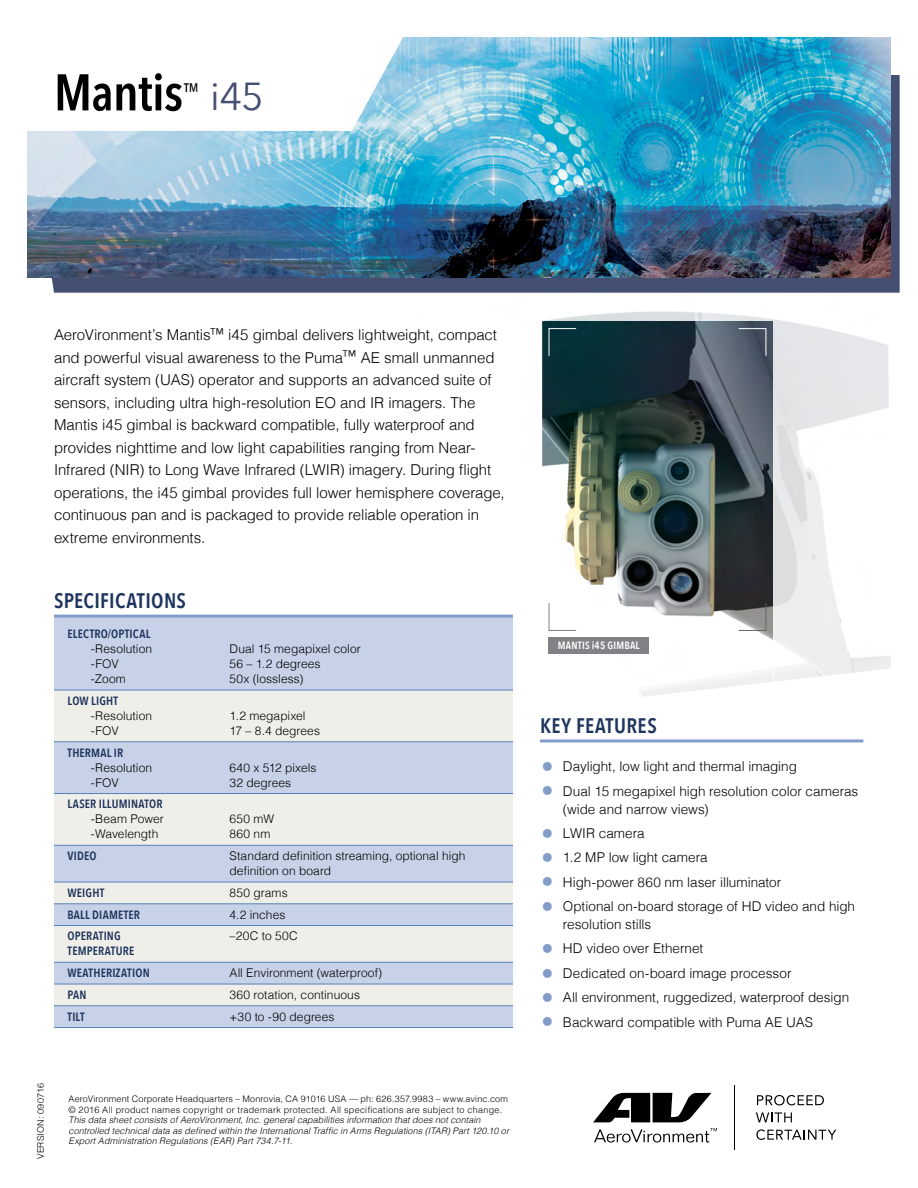
<style>
.page{position:relative;width:918px;height:1188px;background:#fff}
.page>*{position:absolute;margin:0;border:0;box-sizing:border-box;transform-origin:0 0}
.t1{font:600 51px "Avenir Next Condensed";letter-spacing:-.01em;color:#000}
.t2{font:39px "Avenir Next";color:#454f72}
.t3{font:600 21px "Avenir Next Condensed";letter-spacing:.015em;color:#1e355e}
.t4{font:300 15px/22.5px "Helvetica";letter-spacing:-.005em;color:#000}
.t5{font:300 13.5px/18px "Helvetica";color:#000}
.t6{font:300 12px/15px "Helvetica";letter-spacing:.005em;color:#000}
.t7{font:600 12px/21.8px "Avenir Next Condensed";letter-spacing:.015em;color:#1e355e}
.t8{font:600 10.5px "Avenir Next Condensed";letter-spacing:.025em;color:#fff}
.t9{font:italic 300 9px/10.5px "Helvetica";letter-spacing:.01em;color:#000}
.t10{font:300 9px/10.5px "Helvetica";letter-spacing:.025em;color:#000}
.s1{font-weight:400;font-size:40.5px;color:#829dca}
</style>
<div class="page">
<div style="left:54px;top:618px;width:459px;height:410px;background:#f0eee8"></div>
<div style="left:54px;top:742px;width:459px;height:52px;background:#c7d1e7"></div>
<div style="left:54px;top:617px;width:459px;height:73px;background:#c7d1e7"></div>
<div style="left:54px;top:845px;width:459px;height:37px;background:#c7d1e7"></div>
<div style="left:54px;top:904px;width:459px;height:22px;background:#c7d1e7"></div>
<div style="left:54px;top:963px;width:459px;height:21px;background:#c7d1e7"></div>
<div style="left:54px;top:1006px;width:459px;height:22px;background:#c7d1e7"></div>
<hr style="left:54px;top:615px;width:459px;height:3px;background:#829dca">
<hr style="left:540px;top:739px;width:323px;height:3px;background:#829dca">
<hr style="left:54px;top:690px;width:459px;height:1px;background:#5582ba">
<hr style="left:54px;top:742px;width:459px;height:1px;background:#5582ba">
<hr style="left:54px;top:793px;width:459px;height:1px;background:#5582ba">
<hr style="left:54px;top:845px;width:459px;height:1px;background:#5582ba">
<hr style="left:54px;top:882px;width:459px;height:1px;background:#5582ba">
<hr style="left:54px;top:904px;width:459px;height:1px;background:#5582ba">
<hr style="left:54px;top:925px;width:459px;height:1px;background:#5582ba">
<hr style="left:54px;top:962px;width:459px;height:1px;background:#5582ba">
<hr style="left:54px;top:984px;width:459px;height:1px;background:#5582ba">
<hr style="left:54px;top:1006px;width:459px;height:1px;background:#5582ba">
<hr style="left:54px;top:1027px;width:459px;height:1px;background:#5582ba">
<img style="left:378px;top:321px;width:395px;height:370px">
<div style="left:613px;top:640px;width:160px;height:71px;background:#fff"></div>
<svg style="left:773px;top:319px;width:118px;height:363px"></svg>
<svg style="left:548px;top:328px;width:29px;height:29px"></svg>
<svg style="left:548px;top:602px;width:29px;height:29px"></svg>
<svg style="left:738px;top:328px;width:29px;height:29px"></svg>
<svg style="left:738px;top:603px;width:29px;height:28px"></svg>
<svg style="left:544px;top:311px;width:229px;height:10px"></svg>
<svg style="left:378px;top:321px;width:164px;height:151px"></svg>
<div style="left:549px;top:637px;width:100px;height:17px;background:#808285"></div>
<div style="left:51px;top:75px;width:849px;height:218px;background:#454f72"></div>
<img style="left:27px;top:38px;width:864px;height:240px">
<svg style="left:27px;top:37px;width:385px;height:94px"></svg>
<svg style="left:593px;top:1093px;width:118px;height:29px"></svg>
<svg style="left:757px;top:1095px;width:67px;height:10px"></svg>
<svg style="left:756px;top:1112px;width:36px;height:10px"></svg>
<svg style="left:756px;top:1129px;width:80px;height:11px"></svg>
<svg style="left:594px;top:1128px;width:123px;height:15px"></svg>
<hr style="left:735px;top:1085px;width:1px;height:65px;background:#000">
<h1 class="t1" style="left:54px;top:61px;width:131px">Mantis</h1>
<h2 class="t2" style="left:183px;top:74px;width:82px"><sup>™</sup> i45</h2>
<p class="t4" style="left:54px;top:323px;width:452px">AeroVironment’s Mantis™ i45 gimbal delivers lightweight, compact and powerful visual awareness to the Puma™ AE small unmanned aircraft system (UAS) operator and supports an advanced suite of sensors, including ultra high-resolution EO and IR imagers. The Mantis i45 gimbal is backward compatible, fully waterproof and provides nighttime and low light capabilities ranging from Near-Infrared (NIR) to Long Wave Infrared (LWIR) imagery. During flight operations, the i45 gimbal provides full lower hemisphere coverage, continuous pan and is packaged to provide reliable operation in extreme environments.</p>
<h3 class="t3" style="left:54px;top:588px;width:134px">SPECIFICATIONS</h3>
<p class="t7" style="left:68px;top:623px;width:84px">ELECTRO/OPTICAL</p>
<p class="t6" style="left:91px;top:641px;width:63px">-Resolution</p>
<p class="t6" style="left:230px;top:641px;width:133px">Dual 15 megapixel color</p>
<p class="t6" style="left:91px;top:656px;width:30px">-FOV</p>
<p class="t6" style="left:230px;top:656px;width:93px">56 – 1.2 degrees</p>
<p class="t6" style="left:91px;top:671px;width:37px">-Zoom</p>
<p class="t6" style="left:230px;top:671px;width:75px">50x (lossless)</p>
<p class="t7" style="left:68px;top:690px;width:52px">LOW LIGHT</p>
<p class="t6" style="left:91px;top:708px;width:63px">-Resolution</p>
<p class="t6" style="left:230px;top:708px;width:78px">1.2 megapixel</p>
<p class="t6" style="left:91px;top:723px;width:30px">-FOV</p>
<p class="t6" style="left:230px;top:723px;width:92px">17 – 8.4 degrees</p>
<p class="t7" style="left:68px;top:741px;width:57px">THERMAL IR</p>
<p class="t6" style="left:91px;top:759px;width:63px">-Resolution</p>
<p class="t6" style="left:230px;top:759px;width:89px">640 x 512 pixels</p>
<p class="t6" style="left:91px;top:774px;width:30px">-FOV</p>
<p class="t6" style="left:230px;top:774px;width:63px">32 degrees</p>
<p class="t7" style="left:68px;top:793px;width:97px">LASER ILLUMINATOR</p>
<p class="t6" style="left:91px;top:811px;width:75px">-Beam Power</p>
<p class="t6" style="left:230px;top:811px;width:46px">650 mW</p>
<p class="t6" style="left:91px;top:826px;width:69px">-Wavelength</p>
<p class="t6" style="left:230px;top:826px;width:42px">860 nm</p>
<p class="t7" style="left:68px;top:845px;width:31px">VIDEO</p>
<p class="t6" style="left:230px;top:848px;width:237px">Standard definition streaming, optional high definition on board</p>
<p class="t7" style="left:68px;top:882px;width:38px">WEIGHT</p>
<p class="t6" style="left:230px;top:885px;width:60px">850 grams</p>
<p class="t7" style="left:68px;top:903px;width:74px">BALL DIAMETER</p>
<p class="t6" style="left:230px;top:906px;width:58px">4.2 inches</p>
<p class="t7" style="left:68px;top:925px;width:55px">OPERATING</p>
<p class="t6" style="left:230px;top:928px;width:70px">–20C to 50C</p>
<p class="t7" style="left:68px;top:940px;width:84px">TEMPERATURE<br>WEATHERIZATION</p>
<p class="t6" style="left:230px;top:965px;width:154px">All Environment (waterproof)</p>
<p class="t7" style="left:68px;top:984px;width:21px">PAN</p>
<p class="t6" style="left:230px;top:986px;width:132px">360 rotation, continuous</p>
<p class="t7" style="left:68px;top:1005px;width:19px">TILT</p>
<p class="t6" style="left:230px;top:1008px;width:107px">+30 to -90 degrees</p>
<p class="t10" style="left:35px;top:1159px;width:77px;rotate:-90deg">VERSION: 090716</p>
<p class="t10" style="left:69px;top:1093px;width:441px">AeroVironment Corporate Headquarters – Monrovia, CA 91016 USA — ph: 626.357.9983 – www.avinc.com © 2016 All product names copyright or trademark protected. All specifications are subject to change.</p>
<p class="t9" style="left:69px;top:1115px;width:442px">This data sheet consists of AeroVironment, Inc. general capabilities information that does not contain controlled technical data as defined within the International Traffic in Arms Regulations (ITAR) Part 120.10 or<br>Export Administration Regulations (EAR) Part 734.7-11.</p>
<p class="t8" style="left:558px;top:639px;width:84px">MANTIS i45 GIMBAL</p>
<h3 class="t3" style="left:540px;top:713px;width:118px">KEY FEATURES</h3>
<p class="t5" style="left:540px;top:757px;width:258px"><span class="s1">•</span> Daylight, low light and thermal imaging</p>
<p class="t5" style="left:563px;top:781px;width:297px;text-indent:-23px"><span class="s1">•</span> Dual 15 megapixel high resolution color cameras (wide and narrow views)</p>
<p class="t5" style="left:540px;top:824px;width:106px"><span class="s1">•</span> LWIR camera</p>
<p class="t5" style="left:540px;top:848px;width:169px"><span class="s1">•</span> 1.2 MP low light camera</p>
<p class="t5" style="left:540px;top:872px;width:243px"><span class="s1">•</span> High-power 860 nm laser illuminator</p>
<p class="t5" style="left:563px;top:897px;width:294px;text-indent:-23px"><span class="s1">•</span> Optional on-board storage of HD video and high resolution stills</p>
<p class="t5" style="left:540px;top:939px;width:165px"><span class="s1">•</span> HD video over Ethernet</p>
<p class="t5" style="left:540px;top:963px;width:253px"><span class="s1">•</span> Dedicated on-board image processor</p>
<p class="t5" style="left:540px;top:988px;width:311px"><span class="s1">•</span> All environment, ruggedized, waterproof design</p>
<p class="t5" style="left:540px;top:1012px;width:275px"><span class="s1">•</span> Backward compatible with Puma AE UAS</p>
</div>
